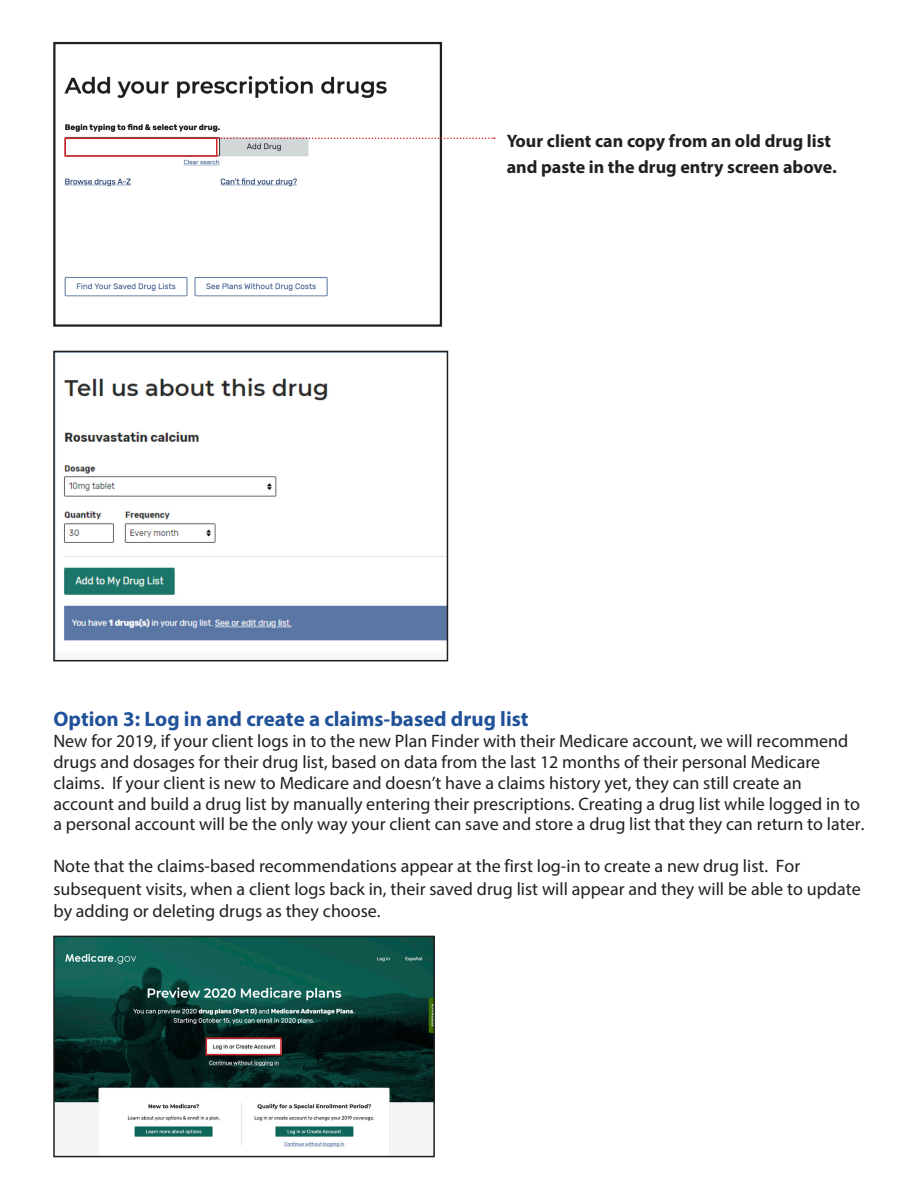
<style>
.page{position:relative;width:918px;height:1188px;background:#fff}
.page>*{position:absolute;margin:0;border:0;box-sizing:border-box;transform-origin:0 0}
.t1{font:700 21px "Myriad Pro";color:#215299}
.t2{font:18px/20.9px "Myriad Pro";color:#231f20}
.t3{font:700 18px "Myriad Pro";color:#231f20}
</style>
<div class="page">
<img style="left:64px;top:76px;width:375px;height:221px">
<div style="left:53px;top:42px;width:389px;height:285px;border:2px solid #231f20"></div>
<img style="left:64px;top:377px;width:381px;height:264px">
<div style="left:53px;top:351px;width:395px;height:310px;border:2px solid #231f20"></div>
<img style="left:56px;top:939px;width:376px;height:215px">
<div style="left:53px;top:936px;width:382px;height:221px;border:2px solid #231f20"></div>
<div style="left:206px;top:1037px;width:76px;height:18px;border:2px solid #d1232a"></div>
<div style="left:64px;top:138px;width:154px;height:19px;border:2px solid #d1232a"></div>
<svg style="left:218px;top:138px;width:277px;height:1px"></svg>
<p class="t3" style="left:507px;top:129px;width:326px">Your client can copy from an old drug list</p>
<p class="t3" style="left:507px;top:155px;width:332px">and paste in the drug entry screen above.</p>
<p class="t1" style="left:53px;top:705px;width:477px">Option 3: Log in and create a claims-based drug list</p>
<p class="t2" style="left:53px;top:731px;width:812px">New for 2019, if your client logs in to the new Plan Finder with their Medicare account, we will recommend drugs and dosages for their drug list, based on data from the last 12 months of their personal Medicare claims. If your client is new to Medicare and doesn’t have a claims history yet, they can still create an account and build a drug list by manually entering their prescriptions. Creating a drug list while logged in to a personal account will be the only way your client can save and store a drug list that they can return to later.</p>
<p class="t2" style="left:53px;top:854px;width:809px;line-height:23px">Note that the claims-based recommendations appear at the first log-in to create a new drug list. For subsequent visits, when a client logs back in, their saved drug list will appear and they will be able to update by adding or deleting drugs as they choose.</p>
</div>
